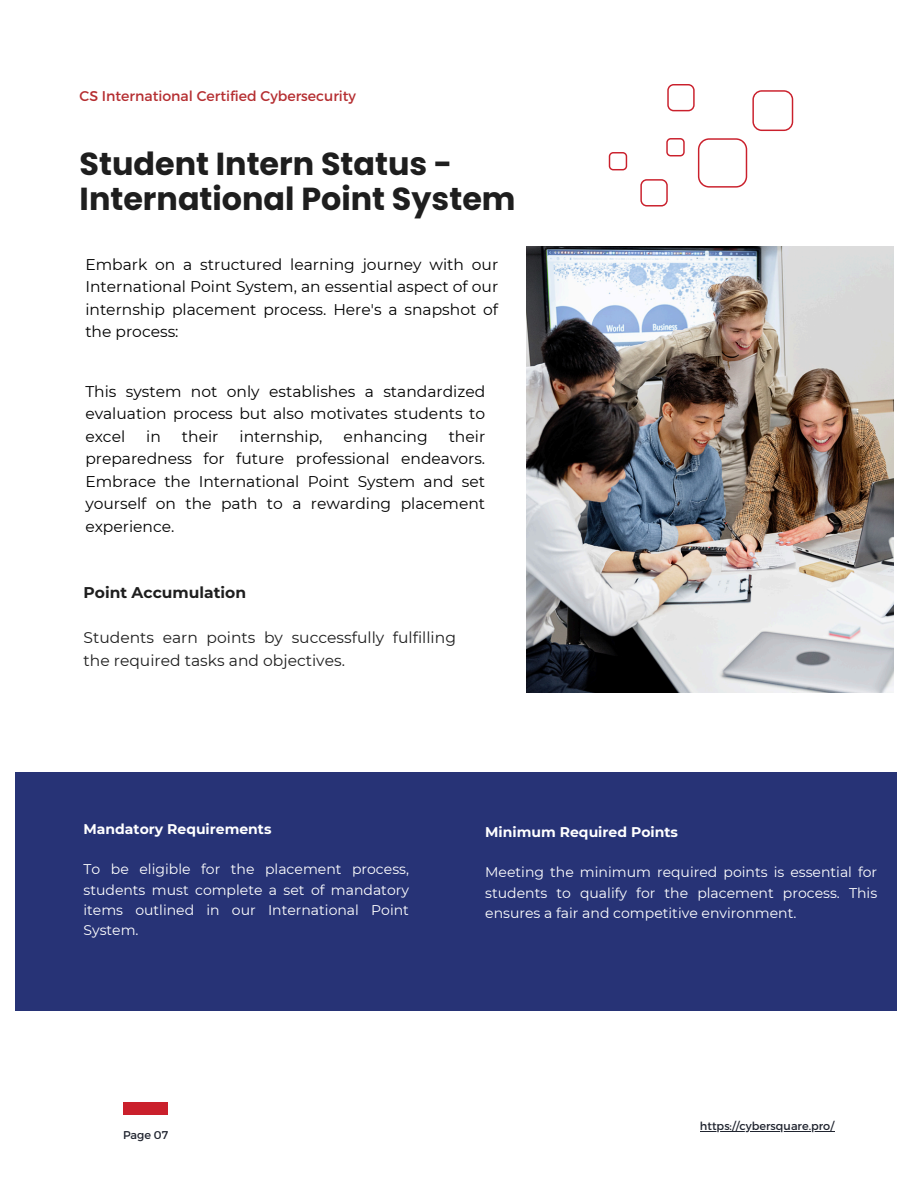
<style>
.page{position:relative;width:918px;height:1188px;background:#fff}
.page>*{position:absolute;margin:0;border:0;box-sizing:border-box;transform-origin:0 0}
.t1{font:700 31.8px/34.8px "Poppins";color:#1e1e1e}
.t2{font:15.45px/22.5px "Montserrat";color:#000;text-align:justify}
.t3{font:15.45px/22.5px "Montserrat";color:#1e1e1e}
.t4{font:700 15.45px "Montserrat";color:#1e1e1e}
.t5{font:14.1px "Montserrat";color:#b52e31}
.t6{font:13.95px/20.2px "Montserrat";color:#fff;text-align:justify}
.t7{font:700 13.95px "Montserrat";color:#fff}
.t8{font:11.25px "Montserrat";color:#20242f}
</style>
<div class="page">
<div style="left:123px;top:1102px;width:44px;height:13px;background:#ca202c"></div>
<div style="left:15px;top:772px;width:882px;height:238px;background:#273376"></div>
<img style="left:527px;top:246px;width:366px;height:447px">
<svg style="left:667px;top:84px;width:28px;height:27px"></svg>
<svg style="left:698px;top:138px;width:49px;height:50px"></svg>
<svg style="left:752px;top:90px;width:41px;height:41px"></svg>
<svg style="left:666px;top:138px;width:19px;height:18px"></svg>
<svg style="left:640px;top:179px;width:28px;height:28px"></svg>
<svg style="left:609px;top:152px;width:18px;height:18px"></svg>
<hr style="left:700px;top:1131px;width:134px;height:1px;background:#20242f">
<p class="t5" style="left:80px;top:87px;width:278px">CS International Certified Cybersecurity</p>
<h3 class="t1" style="left:80px;top:146px;width:438px">Student Intern Status -<br>International Point System</h3>
<h3 class="t2" style="left:85px;top:253px;width:414px">Embark on a structured learning journey with our International Point System, an essential aspect of our internship placement process. Here's a snapshot of the process:</h3>
<h3 class="t2" style="left:85px;top:380px;width:401px">This system not only establishes a standardized evaluation process but also motivates students to excel</h3>
<h3 class="t2" style="left:85px;top:425px;width:401px;text-indent:363px">their preparedness for future professional endeavors.<br>Embrace the International Point System and set yourself on the path to a rewarding placement experience.</h3>
<h3 class="t2" style="left:146px;top:425px;width:16px">in</h3>
<h3 class="t2" style="left:182px;top:425px;width:38px">their</h3>
<h3 class="t2" style="left:240px;top:425px;width:85px">internship,</h3>
<h3 class="t2" style="left:344px;top:425px;width:86px">enhancing</h3>
<h3 class="t4" style="left:84px;top:584px;width:164px">Point Accumulation</h3>
<h2 class="t3" style="left:84px;top:627px;width:374px">Students earn points by successfully fulfilling the required tasks and objectives.</h2>
<h1 class="t7" style="left:84px;top:820px;width:189px">Mandatory Requirements</h1>
<h3 class="t6" style="left:84px;top:859px;width:327px">To be eligible for the placement process, students must complete a set of mandatory items outlined in our International Point System.</h3>
<h2 class="t7" style="left:485px;top:823px;width:194px">Minimum Required Points</h2>
<h3 class="t6" style="left:485px;top:862px;width:394px">Meeting the minimum required points is essential for students to qualify for the placement process. This ensures a fair and competitive environment.</h3>
<p class="t8" style="left:123px;top:1127px;width:47px">Page 07</p>
<h2 class="t8" style="left:700px;top:1119px;width:136px">https://cybersquare.pro/</h2>
</div>
